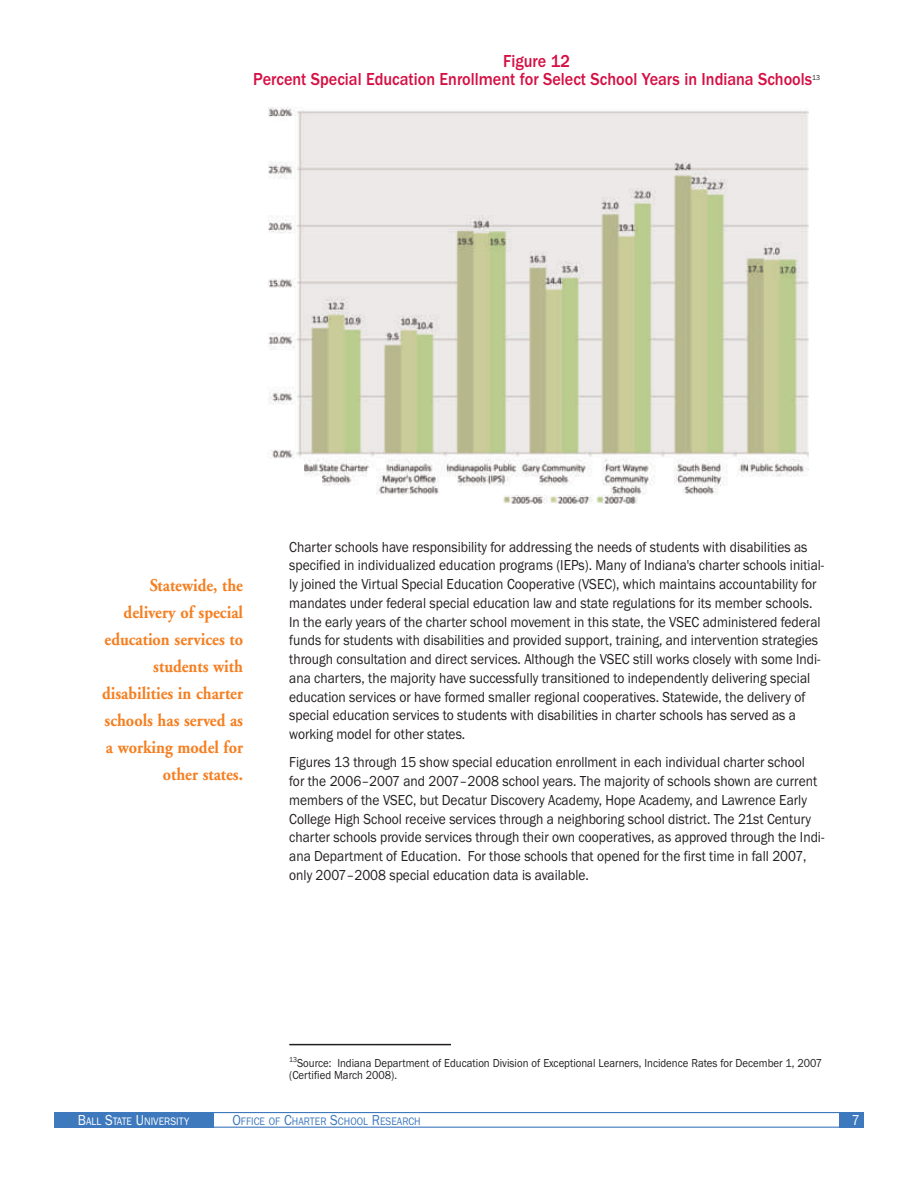
<style>
.page{position:relative;width:918px;height:1188px;background:#fff}
.page>*{position:absolute;margin:0;border:0;box-sizing:border-box;transform-origin:0 0}
.t1{font:700 18px/27px "Adobe Garamond";color:#f57f21;text-align:right;scale:.9 1}
.t2{font:500 18px/18.8px "Franklin Gothic";color:#d50f43;text-align:center;scale:.9 1}
.t3{font:15px/18.8px "Franklin Gothic";color:#231f20;scale:.9 1}
.t4{font:15px "Franklin Gothic";color:#fff;scale:.9 1}
.t5{font:12px/12px "Franklin Gothic";color:#231f20;scale:.9 1}
.t6{font:11.25px "Franklin Gothic";color:#3e79bd;scale:.9 1}
.t7{font:11.25px "Franklin Gothic";color:#fff;scale:.9 1}
.t8{font:7.5px "Franklin Gothic";color:#231f20;scale:.9 1}
.s1{font-size:15px}
</style>
<div class="page">
<div style="left:54px;top:1112px;width:159px;height:16px;background:#3e79bd"></div>
<div style="left:839px;top:1112px;width:25px;height:16px;background:#3e79bd"></div>
<div style="left:54px;top:1112px;width:810px;height:16px;border:1px solid #3e79bd"></div>
<img style="left:268px;top:107px;width:541px;height:397px">
<hr style="left:289px;top:1044px;width:162px;height:1px;background:#231f20">
<p class="t2" style="left:253px;top:51px;width:623px">Figure 12<br>Percent Special Education Enrollment for Select School Years in Indiana Schools</p>
<p class="t8" style="left:812px;top:73px;width:10px">13</p>
<p class="t1" style="left:102px;top:573px;width:158px">Statewide, the delivery of special education services to students with disabilities in charter schools has served as a working model for other states.</p>
<p class="t3" style="left:289px;top:537px;width:596px">Charter schools have responsibility for addressing the needs of students with disabilities as specified in individualized education programs (IEPs). Many of Indiana's charter schools initial&shy;ly joined the Virtual Special Education Cooperative (VSEC), which maintains accountability for mandates under federal special education law and state regulations for its member schools.<br>In the early years of the charter school movement in this state, the VSEC administered federal funds for students with disabilities and provided support, training, and intervention strategies through consultation and direct services. Although the VSEC still works closely with some Indi&shy;ana charters, the majority have successfully transitioned to independently delivering special education services or have formed smaller regional cooperatives. Statewide, the delivery of special education services to students with disabilities in charter schools has served as a working model for other states.</p>
<p class="t3" style="left:289px;top:753px;width:596px">Figures 13 through 15 show special education enrollment in each individual charter school<br>for the 2006–2007 and 2007–2008 school years. The majority of schools shown are current members of the VSEC, but Decatur Discovery Academy, Hope Academy, and Lawrence Early College High School receive services through a neighboring school district. The 21st Century charter schools provide services through their own cooperatives, as approved through the Indi&shy;ana Department of Education. For those schools that opened for the first time in fall 2007, only 2007–2008 special education data is available.</p>
<p class="t5" style="left:289px;top:1057px;width:594px"><sup>13</sup>Source: Indiana Department of Education Division of Exceptional Learners, Incidence Rates for December 1, 2007 (Certified March 2008).</p>
<p class="t7" style="left:78px;top:1114px;width:125px"><span class="s1">B</span>ALL <span class="s1">S</span>TATE <span class="s1">U</span>NIVERSITY</p>
<p class="t6" style="left:232px;top:1114px;width:211px"><span class="s1">O</span>FFICE OF <span class="s1">C</span>HARTER <span class="s1">S</span>CHOOL <span class="s1">R</span>ESEARCH</p>
<p class="t4" style="left:852px;top:1111px;width:10px">7</p>
</div>
